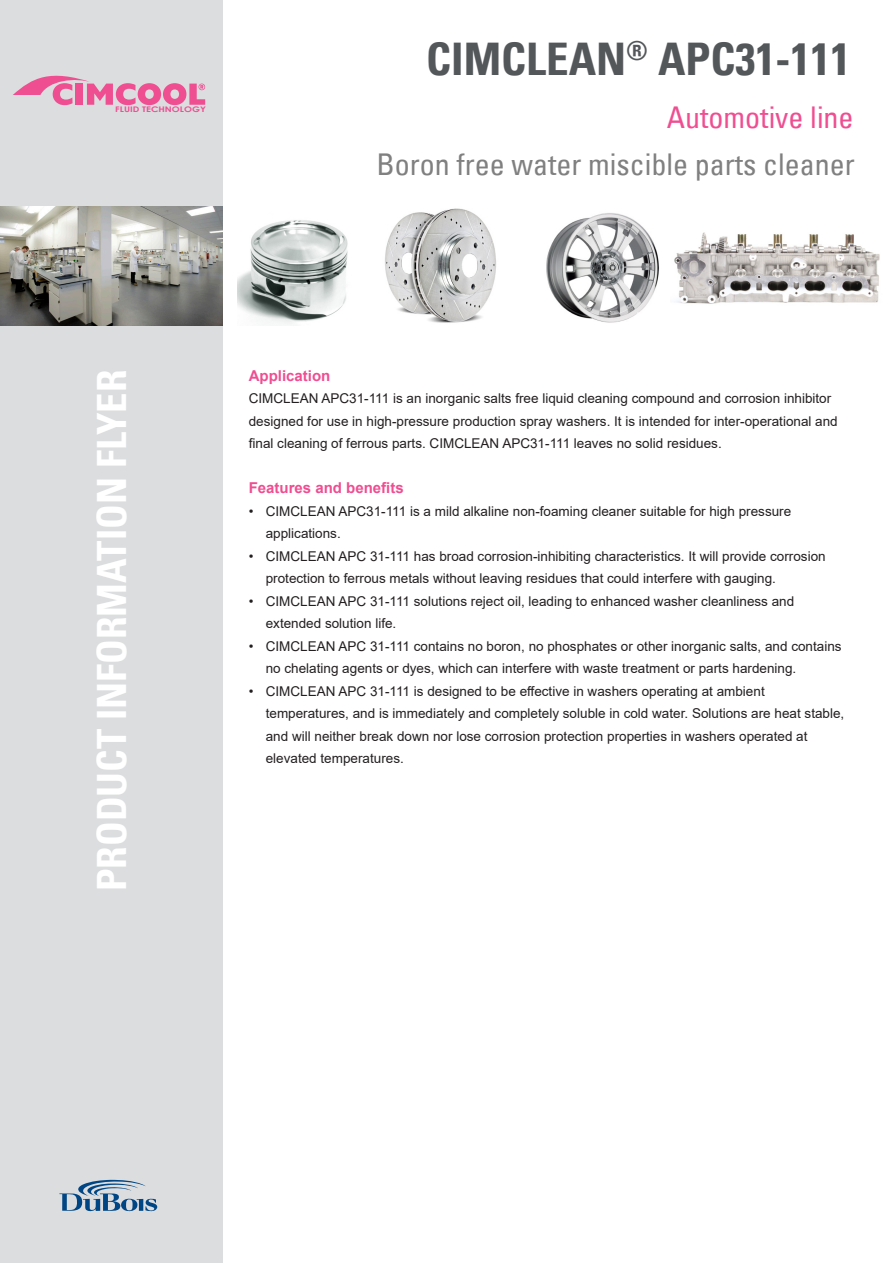
<style>
.page{position:relative;width:893px;height:1263px;background:#fff}
.page>*{position:absolute;margin:0;border:0;box-sizing:border-box;transform-origin:0 0}
.Product{font:45px "Univers Com 67 Bold Cond";color:#54575a}
.t1{font:40.5px "Univers Com 67 Bold Cond";color:#fff}
.Productlead_curs{font:condensed 30px "Univers Com 57";color:#808080}
.Productlead_curs-2{font:condensed 30px "Univers Com 57";color:#ef4e91}
.t2{font:700 15px "Arial";color:#ef4e91}
.t3{font:13.5px/22.5px "Arial";color:#231f20}
.t4{font:700 7.65px "Century Gothic";color:#ef4e91;scale:1.23 1}
</style>
<div class="page">
<div style="left:0;top:0;width:223px;height:1263px;background:#dcdddf"></div>
<img style="left:546px;top:213px;width:113px;height:110px">
<img style="left:385px;top:208px;width:111px;height:115px">
<img style="left:237px;top:220px;width:111px;height:105px">
<img style="left:0;top:206px;width:222px;height:119px">
<img style="left:674px;top:232px;width:206px;height:72px">
<svg style="left:13px;top:76px;width:192px;height:29px"></svg>
<svg style="left:59px;top:1180px;width:98px;height:31px"></svg>
<p class="t4" style="left:115px;top:104px;width:75px">FLUID TECHNOLOGY</p>
<p class="Product" style="left:426px;top:31px;width:426px">CIMCLEAN<sup>®</sup> APC31-111</p>
<p class="Productlead_curs-2" style="left:667px;top:98px;width:188px">Automotive line</p>
<p class="Productlead_curs" style="left:376px;top:145px;width:480px">Boron free water miscible parts cleaner</p>
<h2 class="t1" style="left:87px;top:891px;width:523px;rotate:-90deg">PRODUCT INFORMATION FLYER</h2>
<p class="t2" style="left:249px;top:365px;width:83px">Application</p>
<p class="t3" style="left:249px;top:387px;width:591px">CIMCLEAN APC31-111 is an inorganic salts free liquid cleaning compound and corrosion inhibitor designed for use in high-pressure production spray washers. It is intended for inter-operational and final cleaning of ferrous parts. CIMCLEAN APC31-111 leaves no solid residues.</p>
<p class="t2" style="left:249px;top:478px;width:157px">Features and benefits</p>
<p class="t3" style="left:266px;top:500px;width:527px;text-indent:-17px">• CIMCLEAN APC31-111 is a mild alkaline non-foaming cleaner suitable for high pressure applications.</p>
<p class="t3" style="left:266px;top:545px;width:561px;text-indent:-17px">• CIMCLEAN APC 31-111 has broad corrosion-inhibiting characteristics. It will provide corrosion protection to ferrous metals without leaving residues that could interfere with gauging.</p>
<p class="t3" style="left:266px;top:590px;width:530px;text-indent:-17px">• CIMCLEAN APC 31-111 solutions reject oil, leading to enhanced washer cleanliness and extended solution life.</p>
<p class="t3" style="left:266px;top:635px;width:577px;text-indent:-17px">• CIMCLEAN APC 31-111 contains no boron, no phosphates or other inorganic salts, and contains no chelating agents or dyes, which can interfere with waste treatment or parts hardening.</p>
<p class="t3" style="left:266px;top:680px;width:580px;text-indent:-17px">• CIMCLEAN APC 31-111 is designed to be effective in washers operating at ambient temperatures, and is immediately and completely soluble in cold water. Solutions are heat stable, and will neither break down nor lose corrosion protection properties in washers operated at elevated temperatures.</p>
</div>
